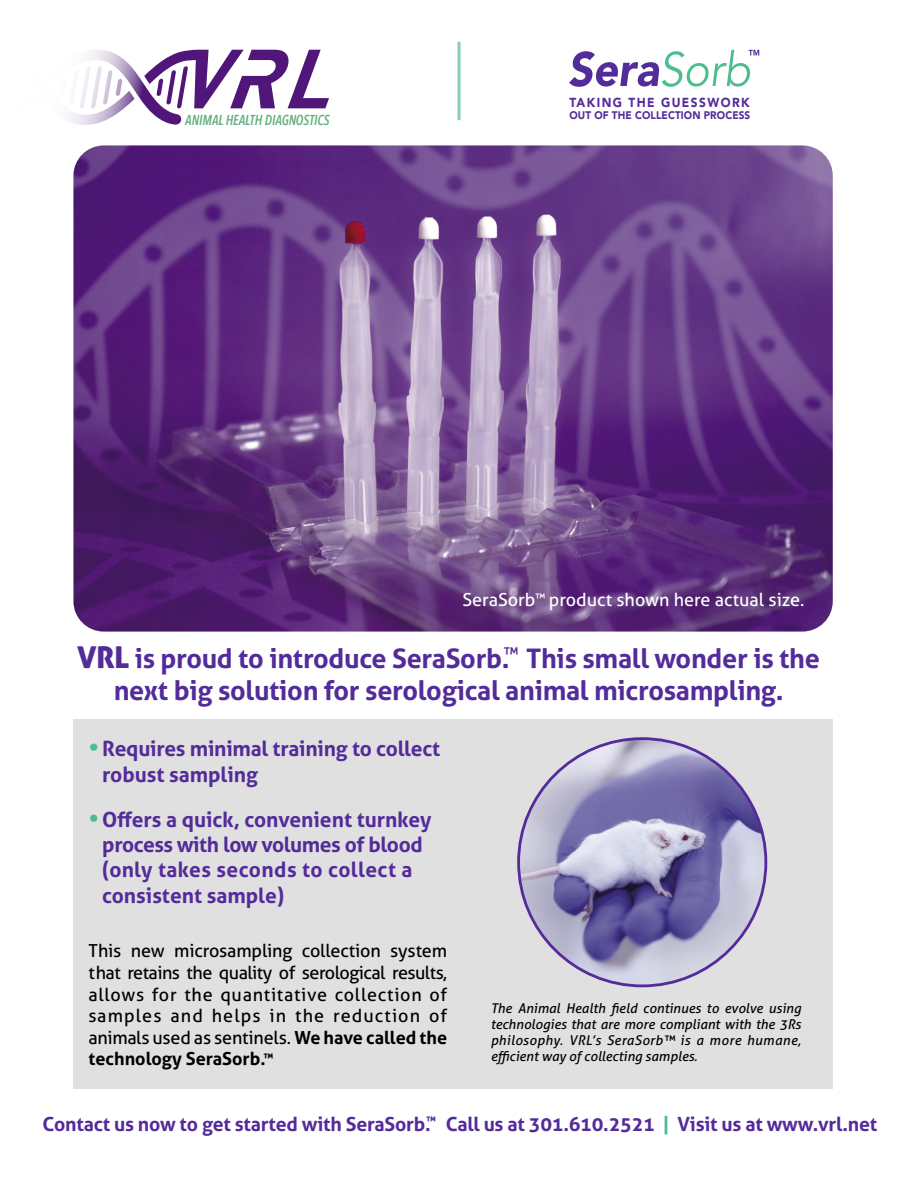
<style>
.page{position:relative;width:918px;height:1188px;background:#fff}
.page>*{position:absolute;margin:0;border:0;box-sizing:border-box;transform-origin:0 0}
.t1{font:700 27px/32.4px "Aller";letter-spacing:-.01em;color:#542b9a;text-align:center}
.t2{font:700 21px/25.2px "Aller";color:#542b9a}
.t3{font:700 19.5px "Aller";letter-spacing:-.01em;color:#542b9a}
.t4{font:18px/21.6px "Aller";letter-spacing:.055em;color:#000;text-align:justify}
.t5{font:18px "Aller";color:#fff}
.t6{font:italic 600 14.4px "Avenir Next Condensed";color:#62af7e;scale:.89 1}
.t7{font:italic 13.5px/16.2px "Aller";color:#000;text-align:justify}
.t8{font:900 13.05px "Avenir";letter-spacing:.12em;color:#542b9a;scale:.91 1}
.t9{font:900 10.95px "Avenir";letter-spacing:.015em;color:#542b9a;scale:.91 1}
.s1{font-family:"Aller Display";font-weight:400;font-size:30px}
.s2{font-size:24px;color:#4abe8d}
.s3{font-weight:700}
.s4{color:#4abe8d}
</style>
<div class="page">
<img style="left:73px;top:145px;width:760px;height:487px">
<svg style="left:569px;top:50px;width:190px;height:37px"></svg>
<hr style="left:458px;top:42px;width:2px;height:78px;background:#88cdac">
<div style="left:73px;top:719px;width:760px;height:369px;background:#e0e0e0"></div>
<img style="left:519px;top:739px;width:247px;height:247px;border-radius:124px">
<svg style="left:69px;top:50px;width:260px;height:75px"></svg>
<p class="t6" style="left:185px;top:112px;width:164px">ANIMAL HEALTH DIAGNOSTICS</p>
<p class="t8" style="left:569px;top:91px;width:200px">TAKING THE GUESSWORK</p>
<p class="t9" style="left:569px;top:106px;width:200px">OUT OF THE COLLECTION PROCESS</p>
<p class="t5" style="left:462px;top:589px;width:344px">SeraSorb<sup>™</sup> product shown here actual size.</p>
<h1 class="t1" style="left:77px;top:642px;width:744px"><span class="s1">VRL</span> is proud to introduce SeraSorb.<sup>™</sup> This small wonder is the next big solution for serological animal microsampling.</h1>
<p class="t2" style="left:102px;top:736px;width:340px;text-indent:-14px"><span class="s2">•</span>Requires minimal training to collect robust sampling</p>
<p class="t2" style="left:102px;top:807px;width:331px;text-indent:-14px"><span class="s2">•</span>Offers a quick, convenient turnkey process with low volumes of blood (only takes seconds to collect a consistent sample)</p>
<p class="t4" style="left:89px;top:940px;width:360px">This new microsampling collection system that retains the quality of serological results, allows for the quantitative collection of samples and helps in the reduction of animals used as sentinels. <span class="s3">We have called the technology SeraSorb.</span><sup>™</sup></p>
<p class="t7" style="left:491px;top:1000px;width:312px">The Animal Health field continues to evolve using technologies that are more compliant with the 3Rs philosophy. VRL’s SeraSorb™ is a more humane, efficient way of collecting samples.</p>
<p class="t3" style="left:42px;top:1112px;width:836px">Contact us now to get started with SeraSorb.<sup>™</sup> Call us at 301.610.2521 <span class="s4">|</span> Visit us at www.vrl.net</p>
</div>
